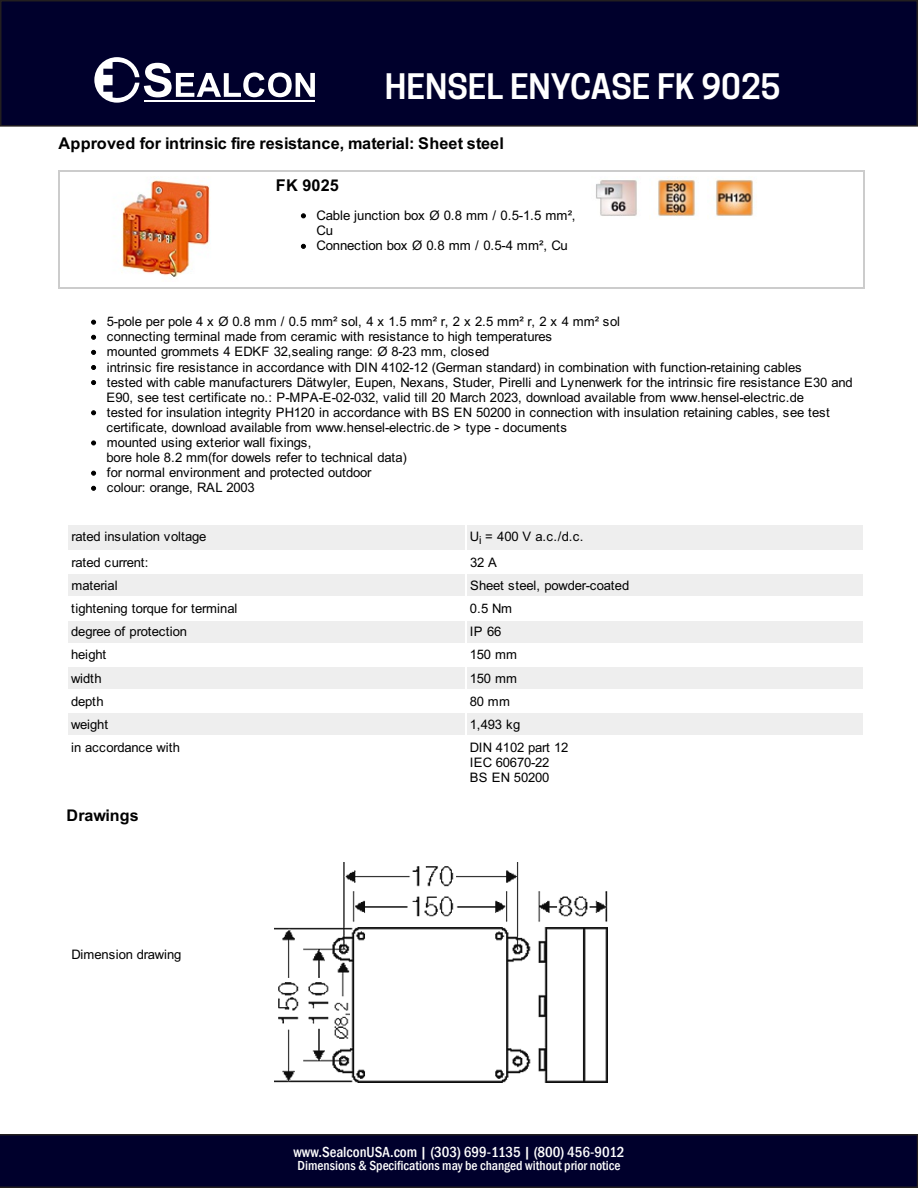
<style>
.page{position:relative;width:918px;height:1188px;background:#fff}
.page>*{position:absolute;margin:0;border:0;box-sizing:border-box;transform-origin:0 0}
.t1{font:italic 600 33px "Cooper Hewitt";color:#fff}
.t2{font:700 16.2px "Arial";letter-spacing:.005em;color:#000}
.t3{font:700 16.05px "Arial";letter-spacing:.005em;color:#000}
.t4{font:500 condensed 15px "Franklin Gothic";color:#fff}
.t5{font:500 condensed 13.5px "Franklin Gothic";color:#fff}
.t6{font:13.2px/15.3px "Arial";letter-spacing:-.02em;color:#000}
.t7{font:13.05px/15.1px "Arial";letter-spacing:-.02em;color:#000}
.s1{color:#00002c}
</style>
<div class="page">
<div style="left:68px;top:526px;width:397px;height:24px;background:#eee"></div>
<div style="left:467px;top:526px;width:396px;height:24px;background:#eee"></div>
<div style="left:68px;top:575px;width:397px;height:21px;background:#eee"></div>
<div style="left:467px;top:575px;width:396px;height:21px;background:#eee"></div>
<div style="left:68px;top:621px;width:397px;height:21px;background:#eee"></div>
<div style="left:467px;top:621px;width:396px;height:21px;background:#eee"></div>
<div style="left:68px;top:667px;width:397px;height:22px;background:#eee"></div>
<div style="left:467px;top:667px;width:396px;height:22px;background:#eee"></div>
<div style="left:68px;top:714px;width:397px;height:21px;background:#eee"></div>
<div style="left:467px;top:714px;width:396px;height:21px;background:#eee"></div>
<svg style="left:91px;top:320px;width:5px;height:5px"></svg>
<svg style="left:91px;top:335px;width:5px;height:5px"></svg>
<svg style="left:91px;top:350px;width:5px;height:5px"></svg>
<svg style="left:91px;top:365px;width:5px;height:5px"></svg>
<svg style="left:91px;top:380px;width:5px;height:5px"></svg>
<svg style="left:91px;top:410px;width:5px;height:5px"></svg>
<svg style="left:91px;top:440px;width:5px;height:6px"></svg>
<svg style="left:91px;top:471px;width:5px;height:5px"></svg>
<svg style="left:91px;top:486px;width:5px;height:5px"></svg>
<img style="left:275px;top:863px;width:332px;height:219px">
<hr style="left:58px;top:170px;width:807px;height:1px;background:#ccc">
<hr style="left:58px;top:287px;width:807px;height:1px;background:#ccc">
<hr style="left:58px;top:170px;width:1px;height:118px;background:#ccc">
<hr style="left:864px;top:170px;width:1px;height:118px;background:#ccc">
<img style="left:122px;top:179px;width:88px;height:98px">
<svg style="left:301px;top:213px;width:5px;height:5px"></svg>
<svg style="left:301px;top:244px;width:5px;height:5px"></svg>
<img style="left:596px;top:180px;width:41px;height:36px">
<img style="left:658px;top:176px;width:37px;height:41px">
<img style="left:715px;top:179px;width:39px;height:37px">
<svg style="left:0;top:1134px;width:918px;height:54px;background:#01012b"></svg>
<div style="left:1px;top:1px;width:916px;height:125px;background:#00002c"></div>
<div style="left:0;top:0;width:918px;height:127px;border:2px solid #231f20"></div>
<svg style="left:94px;top:57px;width:221px;height:46px"></svg>
<p class="t1" style="left:385px;top:67px;width:397px">HENSEL ENYCASE FK 9025</p>
<p class="t2" style="left:58px;top:137px;width:447px">Approved for intrinsic fire resistance, material: Sheet steel</p>
<p class="t2" style="left:276px;top:180px;width:64px">FK 9025</p>
<p class="t6" style="left:317px;top:209px;width:260px">Cable junction box Ø 0.8 mm / 0.5-1.5 mm²,<br>Cu<br>Connection box Ø 0.8 mm / 0.5-4 mm², Cu</p>
<p class="t7" style="left:106px;top:315px;width:748px">5-pole per pole 4 x Ø 0.8 mm / 0.5 mm² sol, 4 x 1.5 mm² r, 2 x 2.5 mm² r, 2 x 4 mm² sol<br>connecting terminal made from ceramic with resistance to high temperatures<br>mounted grommets 4 EDKF 32,sealing range: Ø 8-23 mm, closed<br>intrinsic fire resistance in accordance with DIN 4102-12 (German standard) in combination with function-retaining cables<br>tested with cable manufacturers Dätwyler, Eupen, Nexans, Studer, Pirelli and Lynenwerk for the intrinsic fire resistance E30 and E90, see test certificate no.: P-MPA-E-02-032, valid till 20 March 2023, download available from www.hensel-electric.de<br>tested for insulation integrity PH120 in accordance with BS EN 50200 in connection with insulation retaining cables, see test certificate, download available from www.hensel-electric.de &gt; type - documents<br>mounted using exterior wall fixings,<br>bore hole 8.2 mm(for dowels refer to technical data)<br>for normal environment and protected outdoor<br>colour: orange, RAL 2003</p>
<p class="t7" style="left:71px;top:530px;width:137px">rated insulation voltage</p>
<p class="t7" style="left:470px;top:530px;width:115px">U<sub>i</sub> = 400 V a.c./d.c.</p>
<p class="t7" style="left:71px;top:556px;width:79px">rated current:</p>
<p class="t7" style="left:470px;top:556px;width:28px">32 A</p>
<p class="t7" style="left:71px;top:579px;width:48px">material</p>
<p class="t7" style="left:470px;top:579px;width:161px">Sheet steel, powder-coated</p>
<p class="t7" style="left:71px;top:602px;width:167px">tightening torque for terminal</p>
<p class="t7" style="left:470px;top:602px;width:44px">0.5 Nm</p>
<p class="t7" style="left:71px;top:625px;width:117px">degree of protection</p>
<p class="t7" style="left:470px;top:625px;width:33px">IP 66</p>
<p class="t7" style="left:71px;top:648px;width:36px">height</p>
<p class="t7" style="left:470px;top:648px;width:49px">150 mm</p>
<p class="t7" style="left:71px;top:672px;width:32px">width</p>
<p class="t7" style="left:470px;top:672px;width:49px">150 mm</p>
<p class="t7" style="left:71px;top:695px;width:34px">depth</p>
<p class="t7" style="left:470px;top:695px;width:42px">80 mm</p>
<p class="t7" style="left:71px;top:718px;width:38px">weight</p>
<p class="t7" style="left:470px;top:718px;width:52px">1,493 kg</p>
<p class="t7" style="left:71px;top:741px;width:110px">in accordance with</p>
<p class="t7" style="left:470px;top:741px;width:100px">DIN 4102 part 12<br>IEC 60670-22<br>BS EN 50200</p>
<p class="t3" style="left:66px;top:809px;width:74px">Drawings</p>
<p class="t7" style="left:71px;top:948px;width:111px">Dimension drawing</p>
<p class="t4" style="left:294px;top:1142px;width:333px">www.SealconUSA.com | <span class="s1">(303) 699-1135</span> | (800) 456-9012</p>
<p class="t5" style="left:298px;top:1157px;width:324px">Dimensions &amp; Specifications may be changed without prior notice</p>
</div>
